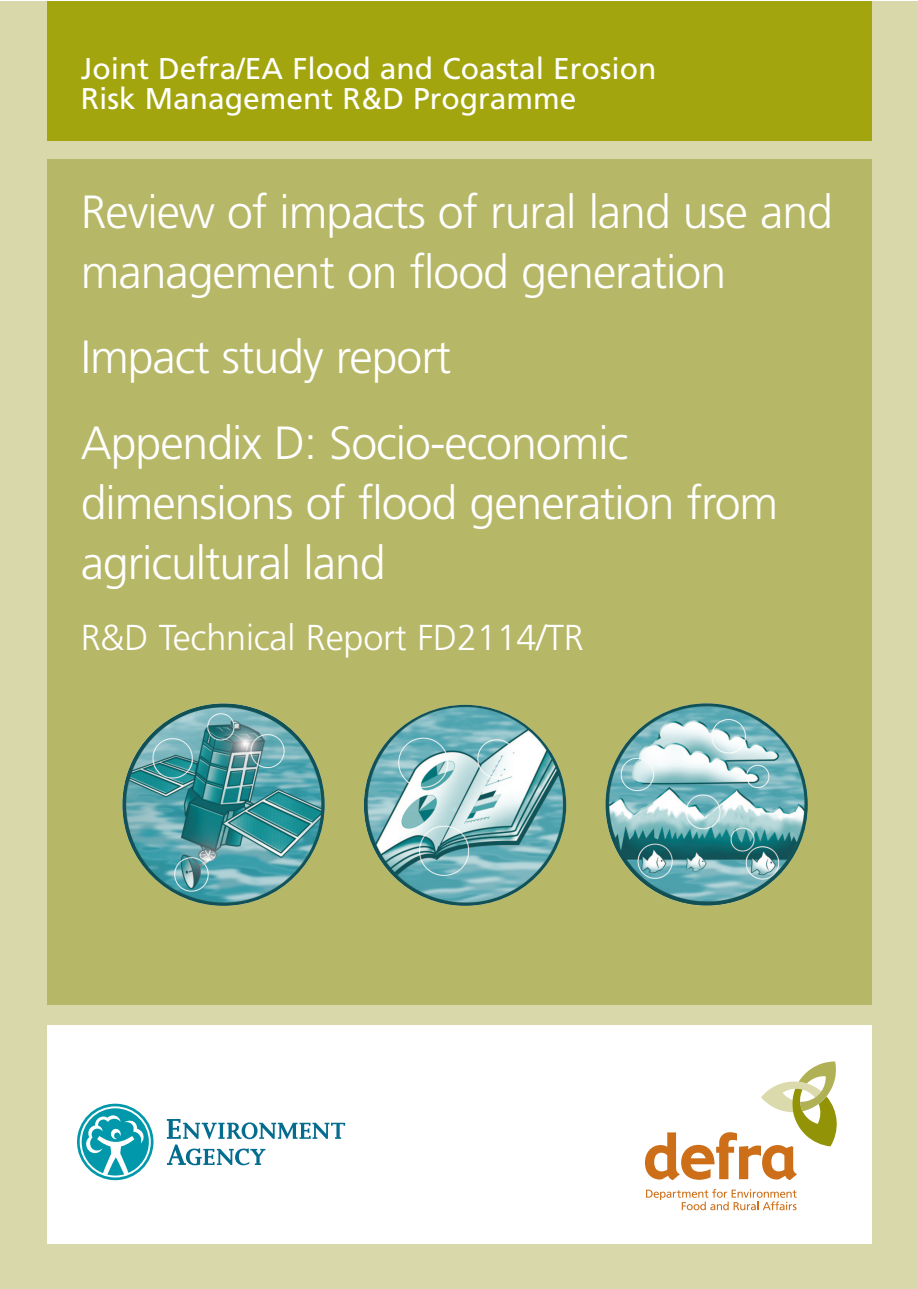
<style>
.page{position:relative;width:918px;height:1289px;background:#fff}
.page>*{position:absolute;margin:0;border:0;box-sizing:border-box;transform-origin:0 0}
.t1{font:300 46.5px/60px "Frutiger";letter-spacing:-.02em;color:#fff}
.t2{font:300 36px "Frutiger";letter-spacing:-.005em;color:#fff}
.t3{font:30px/30px "Frutiger";color:#fff}
</style>
<div class="page">
<div style="left:0;top:2px;width:918px;height:1286px;background:#d8d8ab"></div>
<div style="left:47px;top:2px;width:825px;height:139px;background:#a3a50e"></div>
<div style="left:47px;top:1024px;width:825px;height:219px;background:#fff"></div>
<svg style="left:645px;top:1061px;width:192px;height:119px"></svg>
<svg style="left:646px;top:1188px;width:151px;height:22px"></svg>
<div style="left:47px;top:159px;width:825px;height:845px;background:#b7b768"></div>
<svg style="left:77px;top:1103px;width:76px;height:77px"></svg>
<svg style="left:80px;top:1106px;width:71px;height:71px"></svg>
<svg style="left:82px;top:1108px;width:67px;height:67px"></svg>
<svg style="left:167px;top:1119px;width:178px;height:46px"></svg>
<img style="left:122px;top:703px;width:203px;height:203px;border-radius:50%">
<img style="left:364px;top:705px;width:202px;height:200px;border-radius:50%">
<img style="left:605px;top:703px;width:203px;height:203px;border-radius:50%">
<p class="t3" style="left:81px;top:56px;width:577px">Joint Defra/EA Flood and Coastal Erosion<br>Risk Management R&amp;D Programme</p>
<p class="t1" style="left:81px;top:185px;width:754px">Review of impacts of rural land use and management on flood generation</p>
<p class="t1" style="left:81px;top:318px;width:549px;line-height:85.5px">Impact study report<br>Appendix D: Socio-economic</p>
<p class="t1" style="left:81px;top:476px;width:699px">dimensions of flood generation from agricultural land</p>
<p class="t2" style="left:81px;top:622px;width:505px">R&amp;D Technical Report FD2114/TR</p>
</div>
